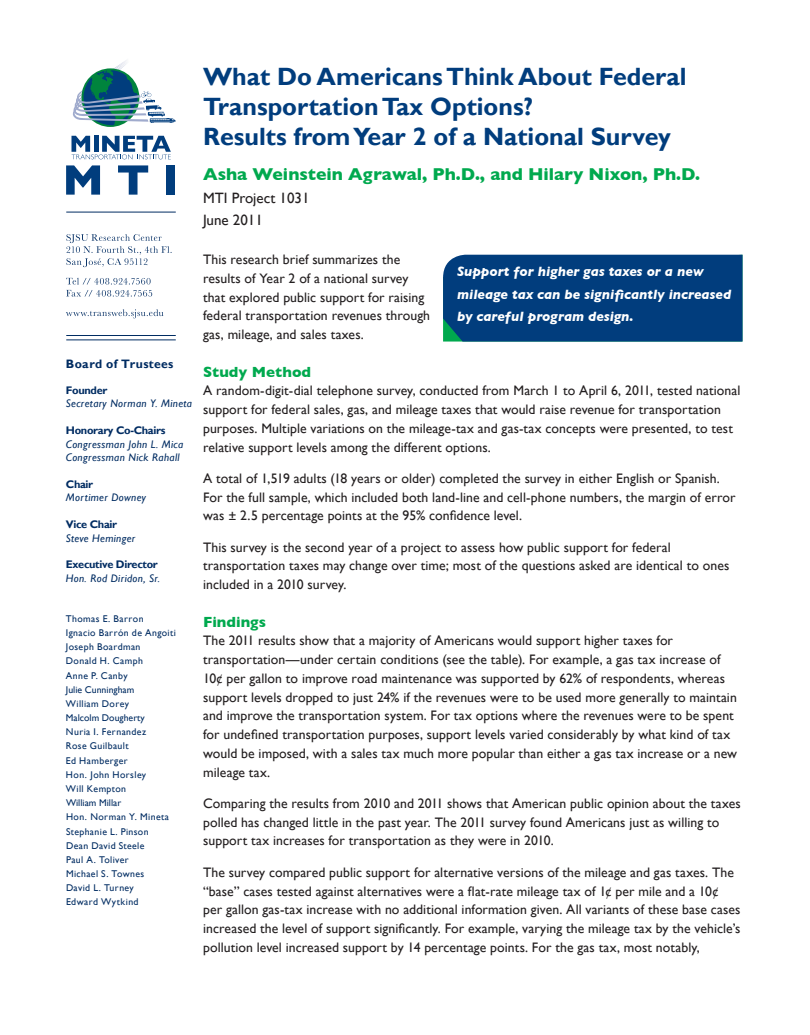
<style>
.page{position:relative;width:810px;height:1035px;background:#fff}
.page>*{position:absolute;margin:0;border:0;box-sizing:border-box;transform-origin:0 0}
.t1{font:700 25px/30px "Gill Sans";color:#013d7d}
.t2{font:700 17.5px "Gill Sans";color:#00a94e}
.t3{font:15px/22.5px "Gill Sans";color:#231f20}
.t4{font:700 15px "Gill Sans";letter-spacing:.005em;color:#00a94e}
.t5{font:13.75px/18.8px "Gill Sans";letter-spacing:.005em;color:#231f20}
.t6{font:italic 700 13.75px/22.5px "Gill Sans";color:#fff}
.t7{font:700 12.25px "Gill Sans";letter-spacing:.03em;color:#002c62}
.t8{font:italic 11px/13.5px "Gill Sans";letter-spacing:.03em;color:#002c62}
.t9{font:700 11px "Gill Sans";letter-spacing:-.03em;color:#002c62}
.t10{font:9.75px/14.1px "Gill Sans";letter-spacing:.04em;color:#002c62}
</style>
<div class="page">
<svg style="left:66px;top:234px;width:106px;height:33px"></svg>
<svg style="left:66px;top:278px;width:86px;height:19px"></svg>
<svg style="left:66px;top:309px;width:97px;height:9px"></svg>
<hr style="left:66px;top:340px;width:110px;height:1px;background:#002c62">
<hr style="left:66px;top:335px;width:110px;height:1px;background:#002c62">
<hr style="left:66px;top:212px;width:110px;height:1px;background:#002c62">
<svg style="left:72px;top:136px;width:99px;height:23px"></svg>
<svg style="left:66px;top:165px;width:34px;height:30px"></svg>
<svg style="left:118px;top:165px;width:30px;height:30px"></svg>
<div style="left:166px;top:165px;width:9px;height:30px;background:#013d7d"></div>
<svg style="left:73px;top:60px;width:103px;height:65px"></svg>
<div style="left:443px;top:255px;width:299px;height:87px;background:#013d7d"></div>
<p class="t7" style="left:66px;top:357px;width:109px">Board of Trustees</p>
<p class="t9" style="left:66px;top:383px;width:43px">Founder</p>
<p class="t8" style="left:66px;top:397px;width:128px">Secretary Norman Y. Mineta</p>
<p class="t9" style="left:66px;top:424px;width:101px">Honorary Co-Chairs</p>
<p class="t8" style="left:66px;top:437px;width:119px">Congressman John L. Mica<br>Congressman Nick Rahall</p>
<p class="t9" style="left:66px;top:477px;width:29px">Chair</p>
<p class="t8" style="left:66px;top:491px;width:82px">Mortimer Downey</p>
<p class="t9" style="left:66px;top:518px;width:53px">Vice Chair</p>
<p class="t8" style="left:66px;top:531px;width:71px">Steve Heminger</p>
<p class="t9" style="left:66px;top:558px;width:94px">Executive Director</p>
<p class="t8" style="left:66px;top:572px;width:96px">Hon. Rod Diridon, Sr.</p>
<p class="t10" style="left:66px;top:612px;width:112px">Thomas E. Barron<br>Ignacio Barrón de Angoiti<br>Joseph Boardman<br>Donald H. Camph<br>Anne P. Canby<br>Julie Cunningham<br>William Dorey<br>Malcolm Dougherty<br>Nuria I. Fernandez<br>Rose Guilbault<br>Ed Hamberger<br>Hon. John Horsley<br>Will Kempton<br>William Millar<br>Hon. Norman Y. Mineta<br>Stephanie L. Pinson<br>Dean David Steele<br>Paul A. Toliver<br>Michael S. Townes<br>David L. Turney<br>Edward Wytkind</p>
<h1 class="t1" style="left:203px;top:62px;width:485px">What Do Americans Think About Federal<br>Transportation Tax Options?<br>Results from Year 2 of a National Survey</h1>
<p class="t2" style="left:203px;top:164px;width:499px">Asha Weinstein Agrawal, Ph.D., and Hilary Nixon, Ph.D.</p>
<p class="t3" style="left:203px;top:186px;width:108px">MTI Project 1031<br>June 2011</p>
<p class="t5" style="left:203px;top:250px;width:229px">This research brief summarizes the results of Year 2 of a national survey that explored public support for raising federal transportation revenues through gas, mileage, and sales taxes.</p>
<p class="t4" style="left:203px;top:363px;width:110px">Study Method</p>
<p class="t5" style="left:203px;top:381px;width:539px">A random-digit-dial telephone survey, conducted from March 1 to April 6, 2011, tested national support for federal sales, gas, and mileage taxes that would raise revenue for transportation purposes. Multiple variations on the mileage-tax and gas-tax concepts were presented, to test relative support levels among the different options.</p>
<p class="t5" style="left:203px;top:469px;width:534px">A total of 1,519 adults (18 years or older) completed the survey in either English or Spanish.<br>For the full sample, which included both land-line and cell-phone numbers, the margin of error was ± 2.5 percentage points at the 95% confidence level.</p>
<p class="t5" style="left:203px;top:538px;width:528px">This survey is the second year of a project to assess how public support for federal transportation taxes may change over time; most of the questions asked are identical to ones included in a 2010 survey.</p>
<p class="t4" style="left:203px;top:613px;width:64px">Findings</p>
<p class="t5" style="left:203px;top:631px;width:536px">The 2011 results show that a majority of Americans would support higher taxes for transportation—under certain conditions (see the table). For example, a gas tax increase of 10¢ per gallon to improve road maintenance was supported by 62% of respondents, whereas support levels dropped to just 24% if the revenues were to be used more generally to maintain and improve the transportation system. For tax options where the revenues were to be spent for undefined transportation purposes, support levels varied considerably by what kind of tax would be imposed, with a sales tax much more popular than either a gas tax increase or a new mileage tax.</p>
<p class="t5" style="left:203px;top:794px;width:539px">Comparing the results from 2010 and 2011 shows that American public opinion about the taxes polled has changed little in the past year. The 2011 survey found Americans just as willing to support tax increases for transportation as they were in 2010.</p>
<p class="t5" style="left:203px;top:863px;width:539px">The survey compared public support for alternative versions of the mileage and gas taxes. The “base” cases tested against alternatives were a flat-rate mileage tax of 1¢ per mile and a 10¢ per gallon gas-tax increase with no additional information given. All variants of these base cases increased the level of support significantly. For example, varying the mileage tax by the vehicle’s pollution level increased support by 14 percentage points. For the gas tax, most notably,</p>
<p class="t6" style="left:457px;top:260px;width:276px">Support for higher gas taxes or a new mileage tax can be significantly increased by careful program design.</p>
</div>
